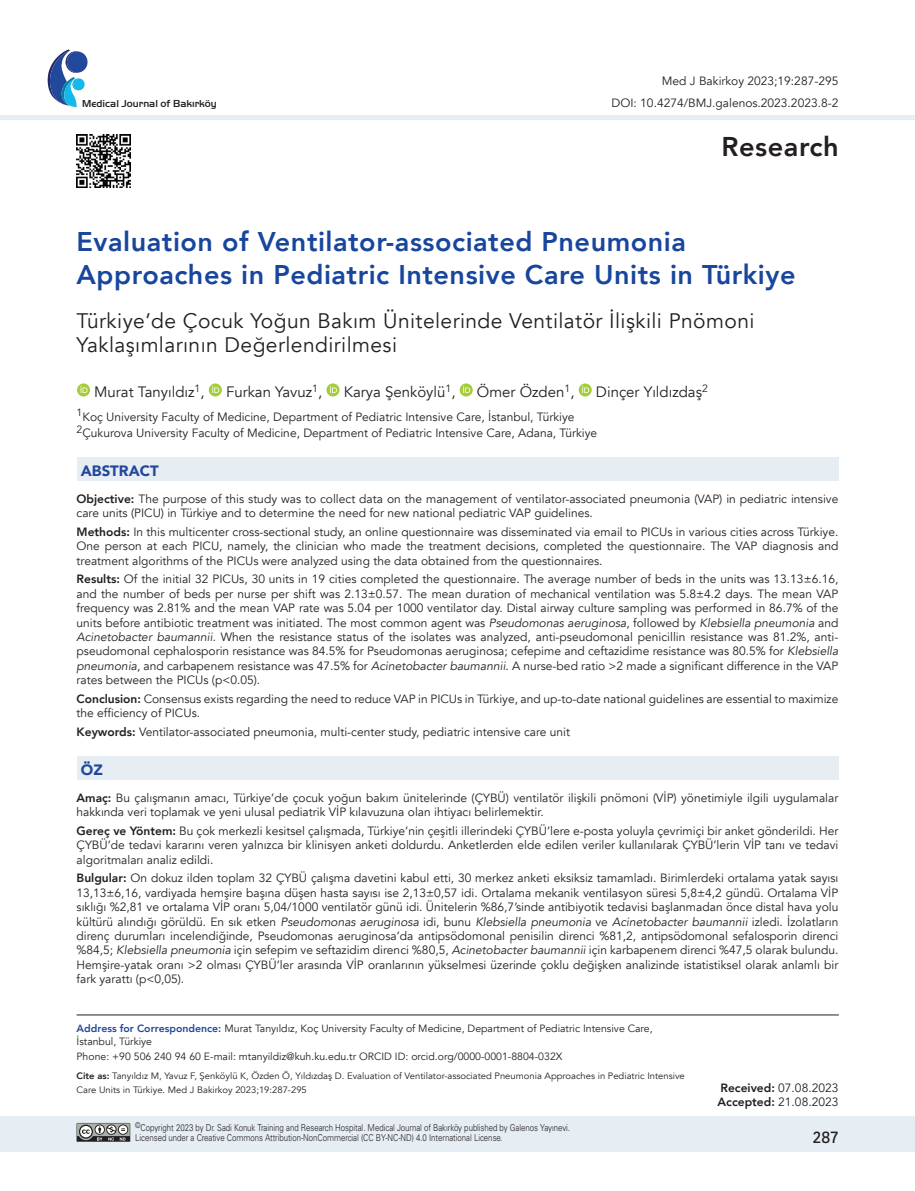
<style>
.page{position:relative;width:915px;height:1191px;background:#fff}
.page>*{position:absolute;margin:0;border:0;box-sizing:border-box;transform-origin:0 0}
.t1{font:800 27.15px "Avenir";letter-spacing:.02em;color:#231f20}
.t2{font:800 27px/32.4px "Avenir";letter-spacing:.02em;color:#18469d}
.t3{font:21px/24px "Avenir";letter-spacing:.02em;color:#231f20}
.t4{font:500 16.5px "Kohinoor Devanagari";color:#231f20}
.t5{font:15px "Avenir";color:#231f20}
.t6{font:900 15px "Avenir";color:#22489b}
.t7{font:12px/14.4px "Avenir";color:#231f20}
.t8{font:10.5px/12.8px "Avenir";color:#231f20}
.t9{font:500 10.5px "Handel Got D";color:#231f20}
.t10{font:9.45px/10.5px "Univers Light Tr";letter-spacing:-.005em;color:#231f20;scale:.83 1}
.t11{font:9.3px/13.5px "Avenir";color:#231f20}
.s1{font-weight:800}
.s2{font-style:italic}
.s3{font-weight:800;color:#22489b}
</style>
<div class="page">
<div style="left:0;top:1116px;width:914px;height:35px;background:#e6edf3"></div>
<hr style="left:0;top:115px;width:914px;height:4px;background:#e6edf3">
<svg style="left:48px;top:49px;width:40px;height:58px"></svg>
<hr style="left:77px;top:1014px;width:761px;height:1px;background:#231f20">
<svg style="left:77px;top:1123px;width:53px;height:18px"></svg>
<img style="left:77px;top:134px;width:53px;height:54px">
<svg style="left:77px;top:383px;width:13px;height:13px"></svg>
<svg style="left:80px;top:386px;width:8px;height:7px"></svg>
<svg style="left:209px;top:383px;width:13px;height:13px"></svg>
<svg style="left:212px;top:386px;width:7px;height:7px"></svg>
<svg style="left:326px;top:383px;width:13px;height:13px"></svg>
<svg style="left:330px;top:386px;width:7px;height:7px"></svg>
<svg style="left:459px;top:383px;width:13px;height:13px"></svg>
<svg style="left:463px;top:386px;width:7px;height:7px"></svg>
<svg style="left:578px;top:383px;width:13px;height:13px"></svg>
<svg style="left:582px;top:386px;width:7px;height:7px"></svg>
<div style="left:77px;top:457px;width:761px;height:23px;background:#e6edf3"></div>
<div style="left:77px;top:756px;width:761px;height:23px;background:#e6edf3"></div>
<p class="t9" style="left:82px;top:98px;width:136px">Medical Journal of Bakırköy</p>
<p class="t7" style="left:661px;top:74px;width:178px">Med J Bakirkoy 2023;19:287-295</p>
<p class="t7" style="left:611px;top:96px;width:228px">DOI: 10.4274/BMJ.galenos.2023.2023.8-2</p>
<h1 class="t1" style="left:721px;top:126px;width:119px">Research</h1>
<h2 class="t2" style="left:77px;top:226px;width:720px">Evaluation of Ventilator-associated Pneumonia<br>Approaches in Pediatric Intensive Care Units in Türkiye</h2>
<h3 class="t3" style="left:77px;top:309px;width:679px">Türkiye’de Çocuk Yoğun Bakım Ünitelerinde Ventilatör İlişkili Pnömoni<br>Yaklaşımlarının Değerlendirilmesi</h3>
<p class="t5" style="left:94px;top:382px;width:112px">Murat Tanyıldız<sup>1</sup>,</p>
<p class="t5" style="left:226px;top:382px;width:98px">Furkan Yavuz<sup>1</sup>,</p>
<p class="t5" style="left:343px;top:382px;width:113px">Karya Şenköylü<sup>1</sup>,</p>
<p class="t5" style="left:476px;top:382px;width:99px">Ömer Özden<sup>1</sup>,</p>
<p class="t5" style="left:595px;top:382px;width:113px">Dinçer Yıldızdaş<sup>2</sup></p>
<p class="t7" style="left:77px;top:409px;width:522px;line-height:16.5px"><sup>1</sup>Koç University Faculty of Medicine, Department of Pediatric Intensive Care, İstanbul, Türkiye<br><sup>2</sup>Çukurova University Faculty of Medicine, Department of Pediatric Intensive Care, Adana, Türkiye</p>
<p class="t6" style="left:81px;top:458px;width:79px">ABSTRACT</p>
<p class="t7" style="left:77px;top:491px;width:763px"><span class="s1">Objective:</span> The purpose of this study was to collect data on the management of ventilator-associated pneumonia (VAP) in pediatric intensive care units (PICU) in Türkiye and to determine the need for new national pediatric VAP guidelines.</p>
<p class="t7" style="left:77px;top:525px;width:763px;text-align:justify"><span class="s1">Methods:</span> In this multicenter cross-sectional study, an online questionnaire was disseminated via email to PICUs in various cities across Türkiye.<br>One person at each PICU, namely, the clinician who made the treatment decisions, completed the questionnaire. The VAP diagnosis and treatment algorithms of the PICUs were analyzed using the data obtained from the questionnaires.</p>
<p class="t7" style="left:77px;top:572px;width:763px;text-align:justify"><span class="s1">Results:</span> Of the initial 32 PICUs, 30 units in 19 cities completed the questionnaire. The average number of beds in the units was 13.13±6.16, and the number of beds per nurse per shift was 2.13±0.57. The mean duration of mechanical ventilation was 5.8±4.2 days. The mean VAP frequency was 2.81% and the mean VAP rate was 5.04 per 1000 ventilator day. Distal airway culture sampling was performed in 86.7% of the units before antibiotic treatment was initiated. The most common agent was <span class="s2">Pseudomonas aeruginosa</span>, followed by <span class="s2">Klebsiella pneumonia</span> and <span class="s2">Acinetobacter baumannii</span>. When the resistance status of the isolates was analyzed, anti-pseudomonal penicillin resistance was 81.2%, anti&shy;pseudomonal cephalosporin resistance was 84.5% for Pseudomonas aeruginosa; cefepime and ceftazidime resistance was 80.5% for <span class="s2">Klebsiella pneumonia</span>, and carbapenem resistance was 47.5% for <span class="s2">Acinetobacter baumannii</span>. A nurse-bed ratio &gt;2 made a significant difference in the VAP rates between the PICUs (p&lt;0.05).</p>
<p class="t7" style="left:77px;top:691px;width:763px"><span class="s1">Conclusion:</span> Consensus exists regarding the need to reduce VAP in PICUs in Türkiye, and up-to-date national guidelines are essential to maximize the efficiency of PICUs.</p>
<p class="t7" style="left:77px;top:724px;width:495px"><span class="s1">Keywords:</span> Ventilator-associated pneumonia, multi-center study, pediatric intensive care unit</p>
<p class="t6" style="left:81px;top:757px;width:23px">ÖZ</p>
<p class="t7" style="left:77px;top:791px;width:763px"><span class="s1">Amaç:</span> Bu çalışmanın amacı, Türkiye’de çocuk yoğun bakım ünitelerinde (ÇYBÜ) ventilatör ilişkili pnömoni (VİP) yönetimiyle ilgili uygulamalar hakkında veri toplamak ve yeni ulusal pediatrik VİP kılavuzuna olan ihtiyacı belirlemektir.</p>
<p class="t7" style="left:77px;top:824px;width:763px;text-align:justify"><span class="s1">Gereç ve Yöntem:</span> Bu çok merkezli kesitsel çalışmada, Türkiye’nin çeşitli illerindeki ÇYBÜ’lere e-posta yoluyla çevrimiçi bir anket gönderildi. Her ÇYBÜ’de tedavi kararını veren yalnızca bir klinisyen anketi doldurdu. Anketlerden elde edilen veriler kullanılarak ÇYBÜ’lerin VİP tanı ve tedavi algoritmaları analiz edildi.</p>
<p class="t7" style="left:77px;top:871px;width:763px;text-align:justify"><span class="s1">Bulgular:</span> On dokuz ilden toplam 32 ÇYBÜ çalışma davetini kabul etti, 30 merkez anketi eksiksiz tamamladı. Birimlerdeki ortalama yatak sayısı 13,13±6,16, vardiyada hemşire başına düşen hasta sayısı ise 2,13±0,57 idi. Ortalama mekanik ventilasyon süresi 5,8±4,2 gündü. Ortalama VİP sıklığı %2,81 ve ortalama VİP oranı 5,04/1000 ventilatör günü idi. Ünitelerin %86,7’sinde antibiyotik tedavisi başlanmadan önce distal hava yolu kültürü alındığı görüldü. En sık etken <span class="s2">Pseudomonas aeruginosa</span> idi, bunu <span class="s2">Klebsiella pneumonia</span> ve <span class="s2">Acinetobacter baumannii</span> izledi. İzolatların direnç durumları incelendiğinde, Pseudomonas aeruginosa’da antipsödomonal penisilin direnci %81,2, antipsödomonal sefalosporin direnci %84,5; <span class="s2">Klebsiella pneumonia</span> için sefepim ve seftazidim direnci %80,5, <span class="s2">Acinetobacter baumannii</span> için karbapenem direnci %47,5 olarak bulundu.<br>Hemşire-yatak oranı &gt;2 olması ÇYBÜ’ler arasında VİP oranlarının yükselmesi üzerinde çoklu değişken analizinde istatistiksel olarak anlamlı bir fark yarattı (p&lt;0,05).</p>
<p class="t8" style="left:77px;top:1022px;width:577px"><span class="s3">Address for Correspondence:</span> Murat Tanyıldız, Koç University Faculty of Medicine, Department of Pediatric Intensive Care,<br>İstanbul, Türkiye</p>
<p class="t8" style="left:77px;top:1050px;width:487px">Phone: +90 506 240 94 60 E-mail: mtanyildiz@kuh.ku.edu.tr ORCID ID: orcid.org/0000-0001-8804-032X</p>
<p class="t11" style="left:77px;top:1069px;width:609px"><span class="s1">Cite as:</span> Tanyıldız M, Yavuz F, Şenköylü K, Özden Ö, Yıldızdaş D. Evaluation of Ventilator-associated Pneumonia Approaches in Pediatric Intensive<br>Care Units in Türkiye. Med J Bakirkoy 2023;19:287-295</p>
<p class="t10" style="left:135px;top:1121px;width:525px"><sup>©</sup>Copyright 2023 by Dr. Sadi Konuk Training and Research Hospital. Medical Journal of Bakırköy published by Galenos Yayınevi.<br>Licensed under a Creative Commons Attribution-NonCommercial (CC BY-NC-ND) 4.0 International License.</p>
<p class="t7" style="left:717px;top:1080px;width:122px"><span class="s1">Received:</span> 07.08.2023<br><span class="s1">Accepted:</span> 21.08.2023</p>
<h3 class="t4" style="left:812px;top:1127px;width:27px">287</h3>
</div>
